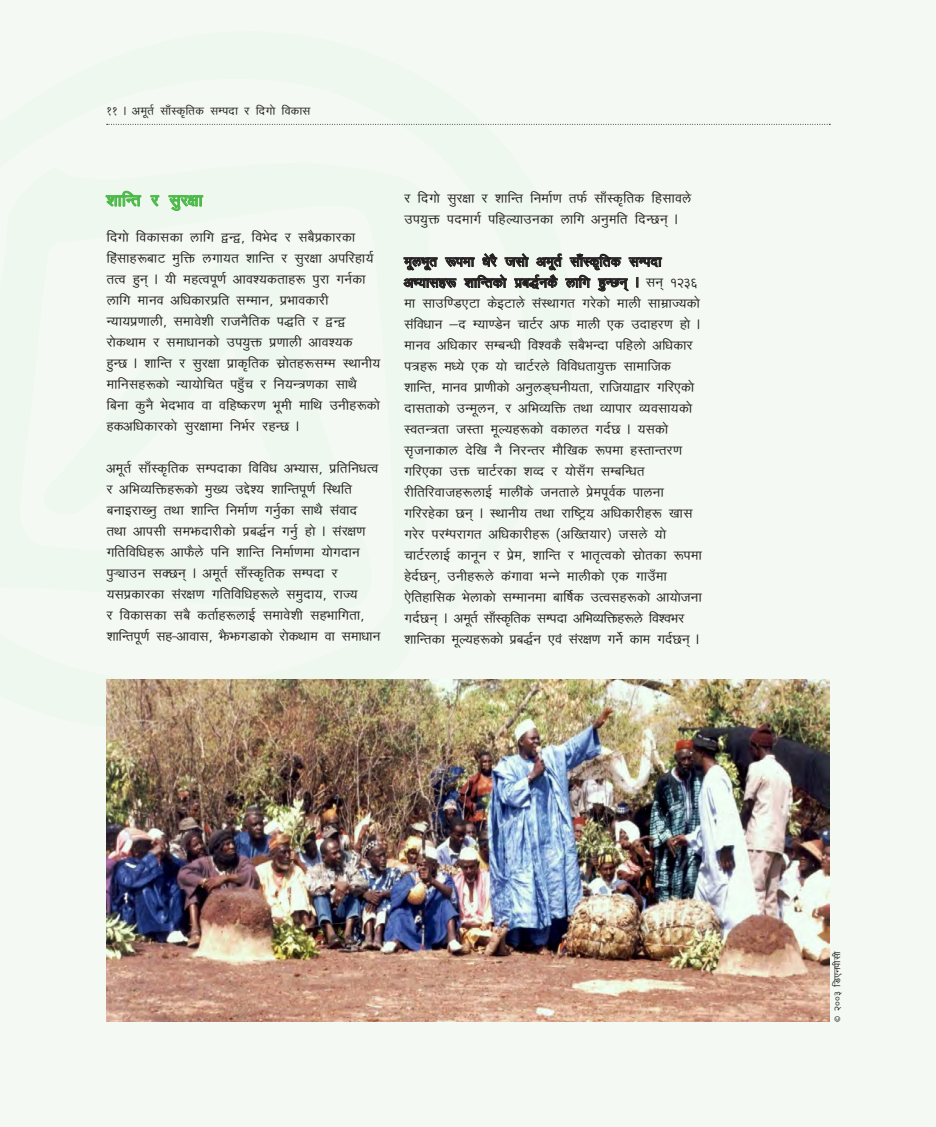
<style>
.page{position:relative;width:936px;height:1127px;background:#fff}
.page>*{position:absolute;margin:0;border:0;box-sizing:border-box;transform-origin:0 0}
.t1{font:800 21px "Shreenath";color:#4cb848}
.t2{font:17.25px/21px "Shreenath Bold E";color:#231f20}
.t3{font:800 17.25px/21px "Shreenath";color:#231f20}
.t4{font:15px "Shreenath Bold E";color:#231f20}
.t5{font:12px "Shreenath Bold E";color:#231f20}
.s1{font-family:"Nagarik NUM"}
.s2{font-family:"Shreenath Bold E";font-weight:400}
.s3{font-family:"Myriad Pro";font-weight:600;font-size:9px}
</style>
<div class="page">
<div style="left:0;top:0;width:914px;height:1127px;background:#f4faf3"></div>
<div style="left:914px;top:0;width:21px;height:1127px;background:#f4faf3"></div>
<svg style="left:107px;top:124px;width:723px;height:1px"></svg>
<svg style="left:106px;top:191px;width:35px;height:15px"></svg>
<svg style="left:151px;top:195px;width:8px;height:11px"></svg>
<svg style="left:169px;top:195px;width:34px;height:16px"></svg>
<img style="left:106px;top:679px;width:723px;height:343px">
<svg style="left:403px;top:253px;width:259px;height:38px"></svg>
<p class="t4" style="left:106px;top:104px;width:206px"><span class="s1">11</span> . cd"t{ ;fF:s[lts ;Dkbf / lbuf] ljsf;</p>
<p class="t1" style="left:106px;top:190px;width:98px">zflGt / ;'/Iff</p>
<p class="t2" style="left:106px;top:227px;width:281px">lbuf] ljsf;sf nflu åGå, lje]b / ;a}k|sf/sf lx+;fx?af6 d'lQm nufot zflGt / ;'/Iff ckl/xfo{ tTj x'g\ . oL dxTjk"0f{ cfjZostfx? k'/f ug{sf nflu dfgj clwsf/k|lt ;Ddfg, k|efjsf/L Gofok|0ffnL, ;dfj]zL /fhg}lts k4lt / åGå /f]syfd / ;dfwfgsf] pko'Qm k|0ffnL cfjZos<br>x'G5 . zflGt / ;'/Iff k|fs[lts ;|f]tx?;Dd :yfgLo dflg;x?sf] Gofof]lrt kx'Fr / lgoGq0fsf ;fy} lagf s'g}e]befj jf jlxis/0f e"dL dfly pgLx?sf] xsclwsf/sf] ;'/Iffdf lge{/ /xG5 .</p>
<p class="t2" style="left:106px;top:458px;width:275px">cd"t{ ;fF:s[lts ;Dkbfsf ljljw cEof;, k|ltlgwTj / cleJolQmx?sf] d'Vo p2]Zo zflGtk"0f{ l:ylt agfO/fVg'tyf zflGt lgdf{0f ug'{sf ;fy};+jfb tyf cfk;L ;dembf/Lsf] k|a4{g ug'{ xf] . ;+/If0f ultljlwx? cfkm}n] klg zflGt lgdf{0fdf of]ubfg k'¥Øfpg ;S5g\ . cd"t{ ;fF:s[lts ;Dkbf / o;k|sf/sf ;+/If0f ultljlwx?n] ;d'bfo, /fHo<br>/ ljsf;sf ;a}stf{x?nfO{ ;dfj]zL ;xeflutf, zflGtk"0f{ ;x–cfjf;, e}memu8fsf] /f]syfd jf ;dfwfg</p>
<p class="t2" style="left:404px;top:188px;width:294px">/ lbuf] ;'/Iff / zflGt lgdf{0f tkm{ ;fF:s[lts lx;fjn] pko'Qm kbdfu{ klxNofpgsf nflu cg'dlt lbG5g\ .</p>
<p class="t3" style="left:404px;top:251px;width:295px">d"ne"t ?kdf w]/} h;f] cd"t{ ;fF:s[lts ;Dkbf cEof;x? zflGtsf] k|a4{gs} nflu x'G5g\ . <span class="s2">;g\ !@#^</span></p>
<p class="t2" style="left:404px;top:293px;width:303px">df ;fpl08P6f s]O6fn] ;+:yfut u/]sf] dfnL ;fd|fHosf] ;+ljwfg —b Dof08]g rf6{/ ckm dfnL Ps pbfx/0f xf] . dfgj clwsf/ ;DaGwL ljZjs};a}eGbf klxnf] clwsf/ kqx? dWo] Ps of] rf6{/n] ljljwtfo'Qm ;fdflhs zflGt, dfgj k|f0fLsf] cg'nª\3gLotf, /flhofåf/ ul/Psf] bf;tfsf] pGd"ng, / cleJolQm tyf Jofkf/ Joj;fosf] :jtGqtf h:tf d"Nox?sf] jsfnt ub{5 . o;sf] ;[hgfsfn b]lv g}lg/Gt/ df}lvs ?kdf x:tfGt/0f ul/Psf pQm rf6{/sf zJb / of];Fu ;DalGwt /Lltl/jfhx?nfO{ dfnL+s] hgtfn] k|]dk"j{s kfngf ul//x]sf 5g\ . :yfgLo tyf /fli6«o clwsf/Lx? vf; u/]/ k/D+k/fut clwsf/Lx? -clVtof/_ h;n] of] rf6{/nfO{ sfg"g / k|]d, zflGt / eft[Tjsf] ;|f]tsf ?kdf x]b{5g\, pgLx?n] s+ufjf eGg] dfnLsf] Ps ufpFdf P]ltxfl;s e]nfsf] ;Ddfgdf aflif{s pTj;x?sf] cfof]hgf ub{5g\ . cd"t{ ;fF:s[lts ;Dkbf cleJolQmx?n]ljZje/ zflGtsf d"Nox?sf] k|a4{g Pj+ ;+/If0f ug]{ sfd ub{5g\ .</p>
<p class="t5" style="left:831px;top:1022px;width:75px;rotate:-90deg"><span class="s3">©</span> @))# l8PgkL;L</p>
</div>
